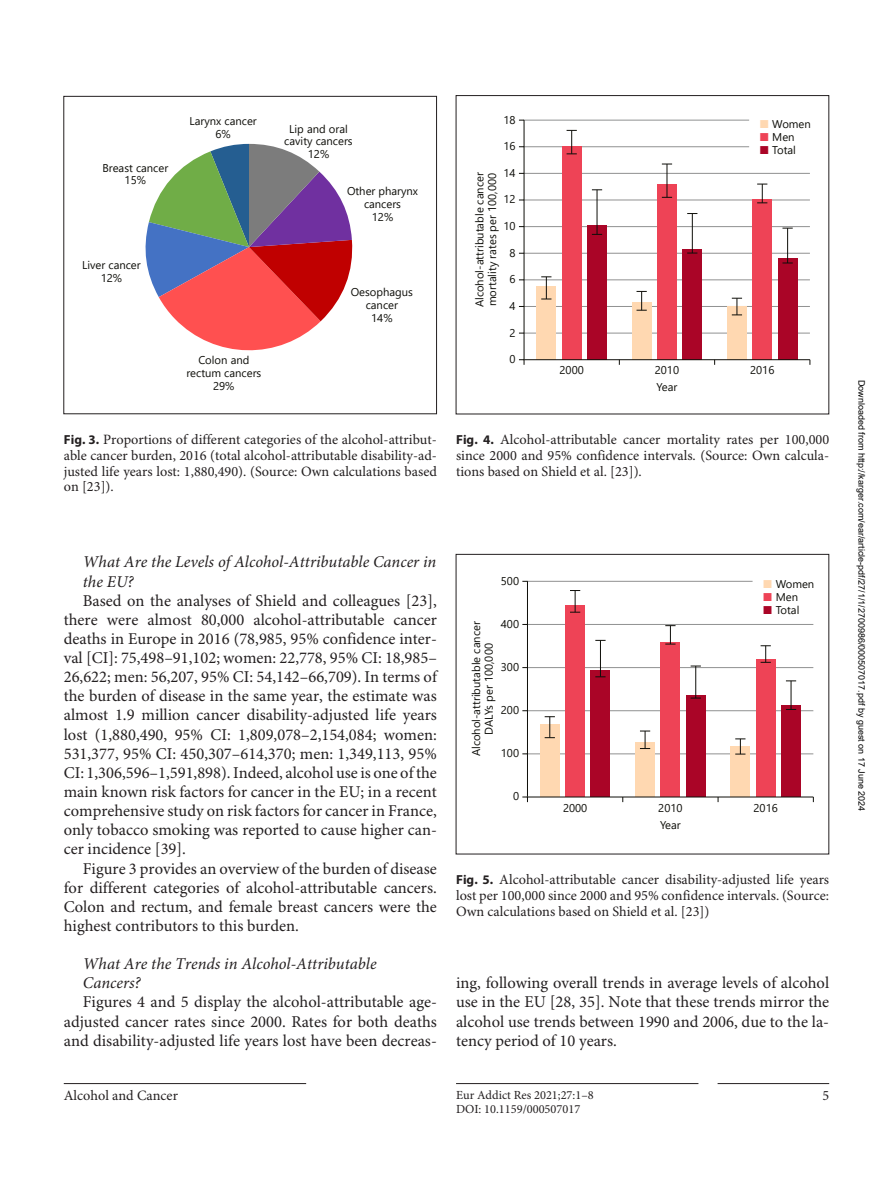
<style>
.page{position:relative;width:893px;height:1191px;background:#fff}
.page>*{position:absolute;margin:0;border:0;box-sizing:border-box;transform-origin:0 0}
.t1{font:16.5px/19px "Minion Pro";color:#231f20;text-align:justify}
.t2{font:italic 16.5px/19px "Minion Pro";color:#231f20}
.t3{font:14.25px/15.9px "Minion Pro";color:#231f20;text-align:justify}
.t4{font:12.3px "Minion Pro";color:#231f20}
.t5{font:11.25px/12.8px "Segoe UI";color:#0e0e09;text-align:center}
.t6{font:9px "Arial";color:#000}
.s1{font-family:"Myriad Pro";font-weight:700;font-size:13.2px}
.s2{color:#ffd8b1}
.s3{color:#ee4356}
.s4{color:#aa0527}
</style>
<div class="page">
<hr style="left:718px;top:1083px;width:111px;height:1px;background:#231f20">
<hr style="left:456px;top:1083px;width:242px;height:1px;background:#231f20">
<hr style="left:64px;top:1083px;width:242px;height:1px;background:#231f20">
<svg style="left:145px;top:144px;width:208px;height:207px"></svg>
<div style="left:63px;top:96px;width:374px;height:318px;border:1px solid #231f20"></div>
<hr style="left:523px;top:333px;width:287px;height:1px;background:#909191">
<hr style="left:523px;top:306px;width:287px;height:1px;background:#909191">
<hr style="left:523px;top:279px;width:287px;height:1px;background:#909191">
<hr style="left:523px;top:253px;width:287px;height:1px;background:#909191">
<hr style="left:523px;top:226px;width:287px;height:1px;background:#909191">
<hr style="left:523px;top:200px;width:287px;height:1px;background:#909191">
<hr style="left:523px;top:173px;width:287px;height:1px;background:#909191">
<hr style="left:523px;top:146px;width:226px;height:1px;background:#909191">
<hr style="left:523px;top:120px;width:226px;height:1px;background:#909191">
<hr style="left:524px;top:120px;width:1px;height:239px;background:#0e0e09">
<svg style="left:519px;top:359px;width:6px;height:6px"></svg>
<div style="left:537px;top:286px;width:19px;height:74px;background:#ffd8b1"></div>
<div style="left:562px;top:147px;width:19px;height:213px;background:#ee4356"></div>
<div style="left:587px;top:225px;width:20px;height:135px;background:#aa0527"></div>
<svg style="left:541px;top:276px;width:10px;height:24px"></svg>
<svg style="left:567px;top:130px;width:10px;height:25px"></svg>
<hr style="left:597px;top:190px;width:1px;height:44px;background:#0e0e09">
<div style="left:632px;top:303px;width:19px;height:57px;background:#ffd8b1"></div>
<div style="left:657px;top:184px;width:20px;height:176px;background:#ee4356"></div>
<div style="left:683px;top:249px;width:19px;height:111px;background:#aa0527"></div>
<svg style="left:636px;top:291px;width:11px;height:20px"></svg>
<hr style="left:667px;top:164px;width:1px;height:33px;background:#0e0e09">
<hr style="left:692px;top:213px;width:1px;height:40px;background:#0e0e09">
<div style="left:727px;top:306px;width:20px;height:54px;background:#ffd8b1"></div>
<div style="left:753px;top:199px;width:19px;height:161px;background:#ee4356"></div>
<div style="left:778px;top:258px;width:19px;height:102px;background:#aa0527"></div>
<svg style="left:732px;top:298px;width:10px;height:17px"></svg>
<svg style="left:757px;top:184px;width:10px;height:19px"></svg>
<hr style="left:787px;top:228px;width:1px;height:35px;background:#0e0e09">
<hr style="left:523px;top:359px;width:287px;height:1px;background:#0e0e09">
<hr style="left:527px;top:753px;width:286px;height:1px;background:#909191">
<hr style="left:527px;top:710px;width:286px;height:1px;background:#909191">
<hr style="left:527px;top:667px;width:286px;height:1px;background:#909191">
<hr style="left:527px;top:624px;width:286px;height:1px;background:#909191">
<hr style="left:527px;top:581px;width:226px;height:1px;background:#909191">
<hr style="left:527px;top:581px;width:1px;height:215px;background:#0e0e09">
<svg style="left:522px;top:796px;width:6px;height:6px"></svg>
<div style="left:540px;top:725px;width:19px;height:72px;background:#ffd8b1"></div>
<div style="left:565px;top:605px;width:20px;height:192px;background:#ee4356"></div>
<div style="left:591px;top:670px;width:19px;height:127px;background:#aa0527"></div>
<svg style="left:545px;top:716px;width:10px;height:22px"></svg>
<svg style="left:570px;top:590px;width:10px;height:23px"></svg>
<hr style="left:600px;top:640px;width:1px;height:37px;background:#0e0e09">
<div style="left:635px;top:742px;width:20px;height:55px;background:#ffd8b1"></div>
<div style="left:661px;top:642px;width:19px;height:155px;background:#ee4356"></div>
<div style="left:686px;top:696px;width:19px;height:101px;background:#aa0527"></div>
<svg style="left:640px;top:730px;width:10px;height:19px"></svg>
<svg style="left:665px;top:625px;width:10px;height:20px"></svg>
<hr style="left:695px;top:666px;width:1px;height:32px;background:#0e0e09">
<div style="left:731px;top:747px;width:19px;height:50px;background:#ffd8b1"></div>
<div style="left:756px;top:660px;width:19px;height:137px;background:#ee4356"></div>
<div style="left:781px;top:705px;width:20px;height:92px;background:#aa0527"></div>
<svg style="left:735px;top:738px;width:10px;height:17px"></svg>
<svg style="left:761px;top:645px;width:10px;height:18px"></svg>
<svg style="left:786px;top:680px;width:10px;height:30px"></svg>
<hr style="left:527px;top:796px;width:286px;height:1px;background:#0e0e09">
<p class="t5" style="left:102px;top:160px;width:67px">Breast cancer<br>15%</p>
<p class="t5" style="left:190px;top:114px;width:69px">Larynx cancer<br>6%</p>
<p class="t5" style="left:82px;top:257px;width:60px">Liver cancer<br>12%</p>
<p class="t5" style="left:186px;top:353px;width:77px">Colon and rectum cancers<br>29%</p>
<p class="t5" style="left:284px;top:121px;width:70px">Lip and oral cavity cancers<br>12%</p>
<p class="t5" style="left:347px;top:184px;width:73px">Other pharynx cancers<br>12%</p>
<p class="t5" style="left:351px;top:285px;width:64px">Oesophagus cancer<br>14%</p>
<p class="t3" style="left:64px;top:432px;width:375px"><span class="s1">Fig. 3.</span> Proportions of different categories of the alcohol-attribut&shy;able cancer burden, 2016 (total alcohol-attributable disability-ad&shy;justed life years lost: 1,880,490). (Source: Own calculations based on [23]).</p>
<p class="t5" style="left:503px;top:112px;width:14px">18</p>
<p class="t5" style="left:503px;top:139px;width:14px">16</p>
<p class="t5" style="left:503px;top:165px;width:14px">14</p>
<p class="t5" style="left:503px;top:192px;width:14px">12</p>
<p class="t5" style="left:503px;top:219px;width:14px">10</p>
<p class="t5" style="left:510px;top:245px;width:8px">8</p>
<p class="t5" style="left:510px;top:272px;width:8px">6</p>
<p class="t5" style="left:510px;top:298px;width:8px">4</p>
<p class="t5" style="left:510px;top:325px;width:8px">2</p>
<p class="t5" style="left:510px;top:352px;width:8px">0</p>
<p class="t5" style="left:472px;top:307px;width:137px;text-align:left;rotate:-90deg">Alcohol-attributable cancer mortality rates per 100,000</p>
<p class="t5" style="left:759px;top:117px;width:53px"><span class="s2">■</span> Women</p>
<p class="t5" style="left:759px;top:130px;width:37px"><span class="s3">■</span> Men</p>
<p class="t5" style="left:759px;top:142px;width:38px"><span class="s4">■</span> Total</p>
<p class="t5" style="left:560px;top:363px;width:26px">2000</p>
<p class="t5" style="left:655px;top:361px;width:26px;line-height:16.5px;text-align:left">2010<br>Year</p>
<p class="t5" style="left:750px;top:363px;width:26px">2016</p>
<p class="t3" style="left:456px;top:432px;width:375px"><span class="s1">Fig. 4.</span> Alcohol-attributable cancer mortality rates per 100,000 since 2000 and 95% confidence intervals. (Source: Own calcula&shy;tions based on Shield et al. [23]).</p>
<p class="t2" style="left:83px;top:553px;width:355px">What Are the Levels of Alcohol-Attributable Cancer in the EU?</p>
<p class="t1" style="left:64px;top:591px;width:375px;text-indent:19px">Based on the analyses of Shield and colleagues [23], there were almost 80,000 alcohol-attributable cancer deaths in Europe in 2016 (78,985, 95% confidence inter&shy;val [CI]: 75,498–91,102; women: 22,778, 95% CI: 18,985– 26,622; men: 56,207, 95% CI: 54,142–66,709). In terms of the burden of disease in the same year, the estimate was almost 1.9 million cancer disability-adjusted life years lost (1,880,490, 95% CI: 1,809,078–2,154,084; women:<br>531,377, 95% CI: 450,307–614,370; men: 1,349,113, 95% CI: 1,306,596–1,591,898). Indeed, alcohol use is one of the main known risk factors for cancer in the EU; in a recent comprehensive study on risk factors for cancer in France, only tobacco smoking was reported to cause higher can&shy;cer incidence [39].</p>
<p class="t1" style="left:64px;top:859px;width:375px;text-indent:19px">Figure 3 provides an overview of the burden of disease for different categories of alcohol-attributable cancers.<br>Colon and rectum, and female breast cancers were the highest contributors to this burden.</p>
<p class="t2" style="left:83px;top:955px;width:295px">What Are the Trends in Alcohol-Attributable<br>Cancers?</p>
<p class="t1" style="left:64px;top:993px;width:375px;text-indent:19px">Figures 4 and 5 display the alcohol-attributable age&shy;adjusted cancer rates since 2000. Rates for both deaths and disability-adjusted life years lost have been decreas-</p>
<p class="t5" style="left:501px;top:573px;width:20px">500</p>
<p class="t5" style="left:501px;top:616px;width:20px">400</p>
<p class="t5" style="left:501px;top:659px;width:20px">300</p>
<p class="t5" style="left:501px;top:703px;width:20px">200</p>
<p class="t5" style="left:501px;top:746px;width:20px">100</p>
<p class="t5" style="left:513px;top:789px;width:8px">0</p>
<p class="t5" style="left:469px;top:756px;width:137px;rotate:-90deg">Alcohol-attributable cancer<br>DALYs per 100,000</p>
<p class="t5" style="left:763px;top:577px;width:53px"><span class="s2">■</span> Women</p>
<p class="t5" style="left:763px;top:590px;width:37px"><span class="s3">■</span> Men</p>
<p class="t5" style="left:763px;top:602px;width:38px"><span class="s4">■</span> Total</p>
<p class="t5" style="left:563px;top:800px;width:26px">2000</p>
<p class="t5" style="left:658px;top:800px;width:26px">2010</p>
<p class="t5" style="left:754px;top:800px;width:26px">2016</p>
<p class="t5" style="left:660px;top:817px;width:22px">Year</p>
<p class="t3" style="left:456px;top:872px;width:375px"><span class="s1">Fig. 5.</span> Alcohol-attributable cancer disability-adjusted life years lost per 100,000 since 2000 and 95% confidence intervals. (Source:<br>Own calculations based on Shield et al. [23])</p>
<p class="t1" style="left:456px;top:974px;width:375px">ing, following overall trends in average levels of alcohol use in the EU [28, 35]. Note that these trends mirror the alcohol use trends between 1990 and 2006, due to the la&shy;tency period of 10 years.</p>
<p class="t3" style="left:64px;top:1088px;width:116px">Alcohol and Cancer</p>
<p class="t4" style="left:456px;top:1087px;width:139px">Eur Addict Res 2021;27:1–8</p>
<p class="t3" style="left:822px;top:1088px;width:8px">5</p>
<p class="t4" style="left:456px;top:1101px;width:126px">DOI: 10.1159/000507017</p>
<p class="t6" style="left:865px;top:380px;width:433px;rotate:90deg">Downloaded from http://karger.com/ear/article-pdf/27/1/1/2700986/000507017.pdf by guest on 17 June 2024</p>
</div>
